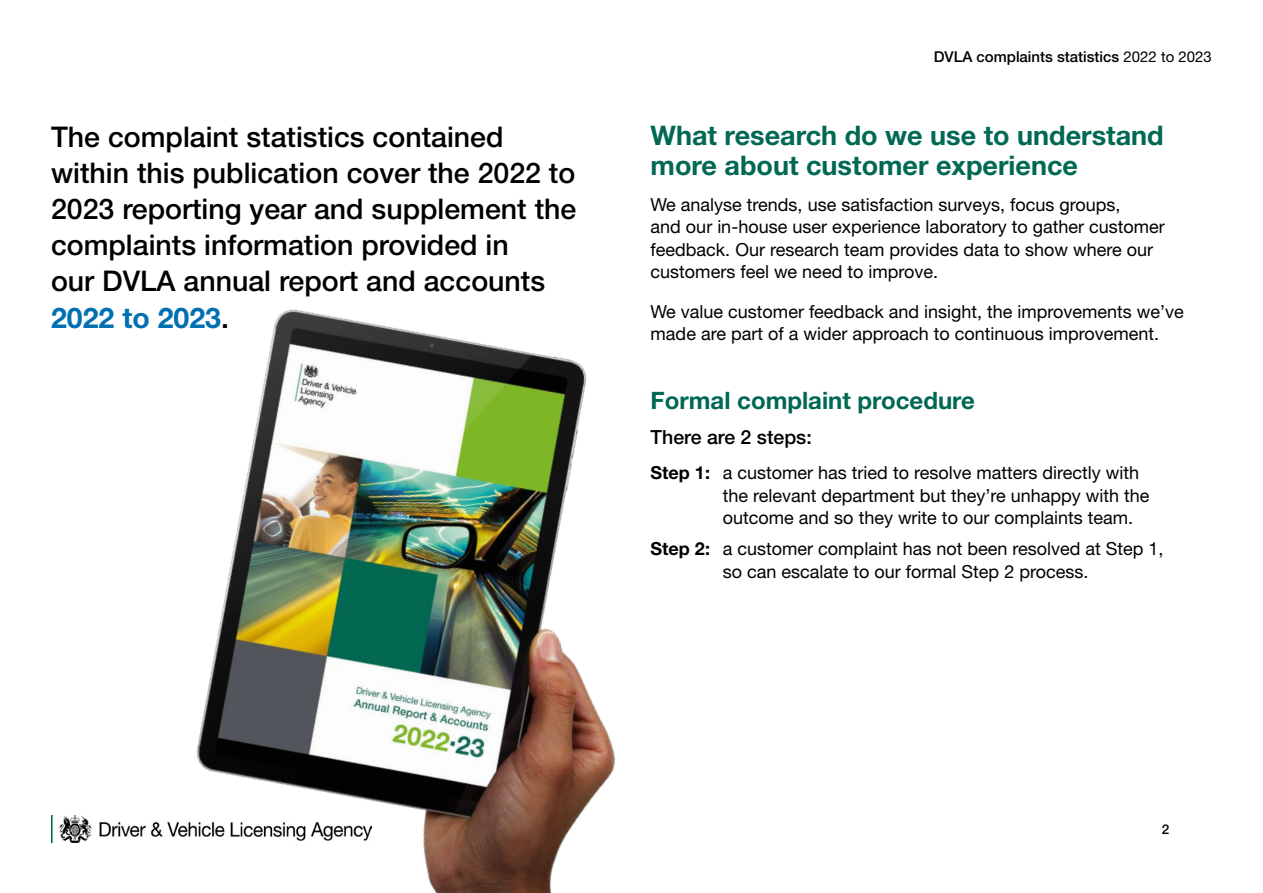
<style>
.page{position:relative;width:1263px;height:893px;background:#fff}
.page>*{position:absolute;margin:0;border:0;box-sizing:border-box;transform-origin:0 0}
.t1{font:500 28.5px/36.3px "Helvetica Neue LT Pro";color:#000}
.Dark_green_sub_heading{font:700 27px/30px "Helvetica Neue LT Pro";color:#006853}
.Subs{font:700 24px "Helvetica Neue LT Pro";color:#006853}
.Body_text{font:500 19.5px "Helvetica Neue LT Pro";color:#000}
.Body_text-2{font:18px/22.5px "Helvetica Neue LT Pro";color:#000}
.t2{font:500 15px "Helvetica Neue LT Pro";color:#000}
.Body_text-3{font:500 13.5px "Helvetica Neue LT Pro";color:#000}
.s1{font-weight:400}
.s2{font-weight:700;color:#0070b3}
.s3{font-weight:700}
</style>
<div class="page">
<img style="left:51px;top:309px;width:565px;height:584px">
<img style="left:51px;top:815px;width:320px;height:27px">
<p class="t2" style="left:934px;top:47px;width:280px">DVLA complaints statistics <span class="s1">2022 to 2023</span></p>
<p class="t1" style="left:51px;top:118px;width:527px">The complaint statistics contained within this publication cover the 2022 to 2023 reporting year and supplement the complaints information provided in<br>our DVLA annual report and accounts <span class="s2">2022 to 2023</span>.</p>
<p class="Dark_green_sub_heading" style="left:651px;top:120px;width:515px">What research do we use to understand more about customer experience</p>
<p class="Body_text-2" style="left:651px;top:193px;width:516px">We analyse trends, use satisfaction surveys, focus groups,<br>and our in-house user experience laboratory to gather customer feedback. Our research team provides data to show where our customers feel we need to improve.</p>
<p class="Body_text-2" style="left:651px;top:300px;width:535px">We value customer feedback and insight, the improvements we’ve made are part of a wider approach to continuous improvement.</p>
<p class="Subs" style="left:651px;top:385px;width:326px">Formal complaint procedure</p>
<p class="Body_text" style="left:651px;top:425px;width:163px">There are 2 steps:</p>
<p class="Body_text-2" style="left:723px;top:461px;width:428px;text-indent:-72px"><span class="s3">Step 1:</span> a customer has tried to resolve matters directly with the relevant department but they’re unhappy with the outcome and so they write to our complaints team.</p>
<p class="Body_text-2" style="left:651px;top:537px;width:514px;text-align:center"><span class="s3">Step 2:</span> a customer complaint has not been resolved at Step 1, so can escalate to our formal Step 2 process.</p>
<p class="Body_text-3" style="left:1162px;top:821px;width:9px">2</p>
</div>
